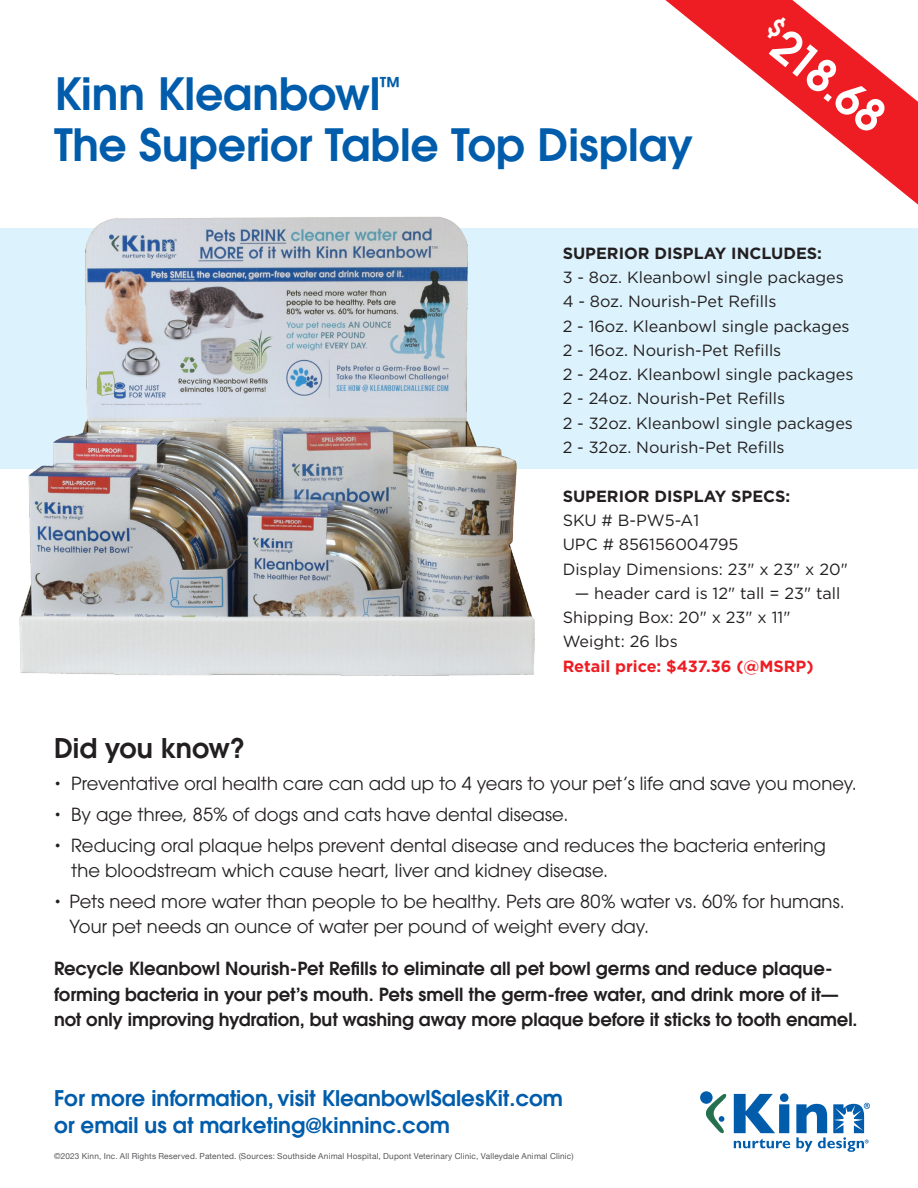
<style>
.page{position:relative;width:918px;height:1188px;background:#fff}
.page>*{position:absolute;margin:0;border:0;box-sizing:border-box;transform-origin:0 0}
.t1{font:600 45px "Avant Garde";color:#fff}
.t2{font:600 44.25px "Avant Garde";letter-spacing:-.005em;color:#015dab}
.t3{font:600 27px "Avant Garde";letter-spacing:-.005em;color:#231f20}
.t4{font:600 21.45px/27px "Avant Garde";color:#015dab}
.t5{font:18px/25.5px "Avant Garde";letter-spacing:.005em;color:#231f20}
.t6{font:600 18px/25.5px "Avant Garde";letter-spacing:-.005em;color:#231f20}
.t7{font:16.2px "Gotham";color:#231f20}
.t8{font:700 16.2px "Gotham";color:#231f20}
.t9{font:700 16.2px "Gotham";color:#ee1d23}
.t10{font:8.25px "Helvetica Neue";letter-spacing:.025em;color:#57585a}
.s1{font-size:12px}
</style>
<div class="page">
<div style="left:0;top:229px;width:918px;height:240px;background:#dcf2fc"></div>
<img style="left:4px;top:216px;width:546px;height:460px">
<svg style="left:700px;top:1091px;width:13px;height:13px"></svg>
<svg style="left:705px;top:1094px;width:22px;height:40px"></svg>
<svg style="left:734px;top:1093px;width:55px;height:40px"></svg>
<svg style="left:734px;top:1139px;width:56px;height:9px"></svg>
<svg style="left:796px;top:1103px;width:74px;height:49px"></svg>
<svg style="left:665px;top:0;width:253px;height:205px"></svg>
<p class="t2" style="left:54px;top:65px;width:350px">Kinn Kleanbowl<sup>™</sup></p>
<p class="t2" style="left:54px;top:116px;width:641px">The Superior Table Top Display</p>
<p class="t1" style="left:784px;top:7px;width:149px;rotate:39deg"><sup>$</sup>218.68</p>
<p class="t8" style="left:563px;top:242px;width:261px">SUPERIOR DISPLAY INCLUDES:</p>
<p class="t7" style="left:563px;top:267px;width:283px">3 - 8oz. Kleanbowl single packages</p>
<p class="t7" style="left:563px;top:291px;width:215px">4 - 8oz. Nourish-Pet Refills</p>
<p class="t7" style="left:563px;top:315px;width:289px">2 - 16oz. Kleanbowl single packages</p>
<p class="t7" style="left:563px;top:340px;width:220px">2 - 16oz. Nourish-Pet Refills</p>
<p class="t7" style="left:563px;top:364px;width:292px">2 - 24oz. Kleanbowl single packages</p>
<p class="t7" style="left:563px;top:388px;width:224px">2 - 24oz. Nourish-Pet Refills</p>
<p class="t7" style="left:563px;top:413px;width:292px">2 - 32oz. Kleanbowl single packages</p>
<p class="t7" style="left:563px;top:437px;width:224px">2 - 32oz. Nourish-Pet Refills</p>
<p class="t8" style="left:563px;top:485px;width:229px">SUPERIOR DISPLAY SPECS:</p>
<p class="t7" style="left:563px;top:510px;width:138px">SKU # B-PW5-A1</p>
<p class="t7" style="left:563px;top:534px;width:177px">UPC # 856156004795</p>
<p class="t7" style="left:563px;top:558px;width:287px">Display Dimensions: 23" x 23" x 20"</p>
<p class="t7" style="left:575px;top:583px;width:267px">— header card is 12" tall = 23" tall</p>
<p class="t7" style="left:563px;top:607px;width:229px">Shipping Box: 20" x 23" x 11"</p>
<p class="t7" style="left:563px;top:631px;width:117px">Weight: 26 lbs</p>
<p class="t9" style="left:563px;top:655px;width:252px">Retail price: $437.36 (@MSRP)</p>
<p class="t3" style="left:54px;top:730px;width:193px">Did you know?</p>
<p class="t5" style="left:54px;top:770px;width:804px"><span class="s1">•</span> Preventative oral health care can add up to 4 years to your pet’s life and save you money.</p>
<p class="t5" style="left:54px;top:801px;width:516px"><span class="s1">•</span> By age three, 85% of dogs and cats have dental disease.</p>
<p class="t5" style="left:71px;top:832px;width:756px;text-indent:-17px"><span class="s1">•</span> Reducing oral plaque helps prevent dental disease and reduces the bacteria entering the bloodstream which cause heart, liver and kidney disease.</p>
<p class="t5" style="left:70px;top:889px;width:777px;text-indent:-16px"><span class="s1">•</span> Pets need more water than people to be healthy. Pets are 80% water vs. 60% for humans.<br>Your pet needs an ounce of water per pound of weight every day.</p>
<p class="t6" style="left:54px;top:956px;width:805px">Recycle Kleanbowl Nourish-Pet Refills to eliminate all pet bowl germs and reduce plaque&shy;forming bacteria in your pet’s mouth. Pets smell the germ-free water, and drink more of it— not only improving hydration, but washing away more plaque before it sticks to tooth enamel.</p>
<p class="t4" style="left:54px;top:1084px;width:511px">For more information, visit KleanbowlSalesKit.com or email us at marketing@kinninc.com</p>
<p class="t10" style="left:54px;top:1150px;width:521px">©2023 Kinn, Inc. All Rights Reserved. Patented. (Sources: Southside Animal Hospital, Dupont Veterinary Clinic, Valleydale Animal Clinic)</p>
</div>
